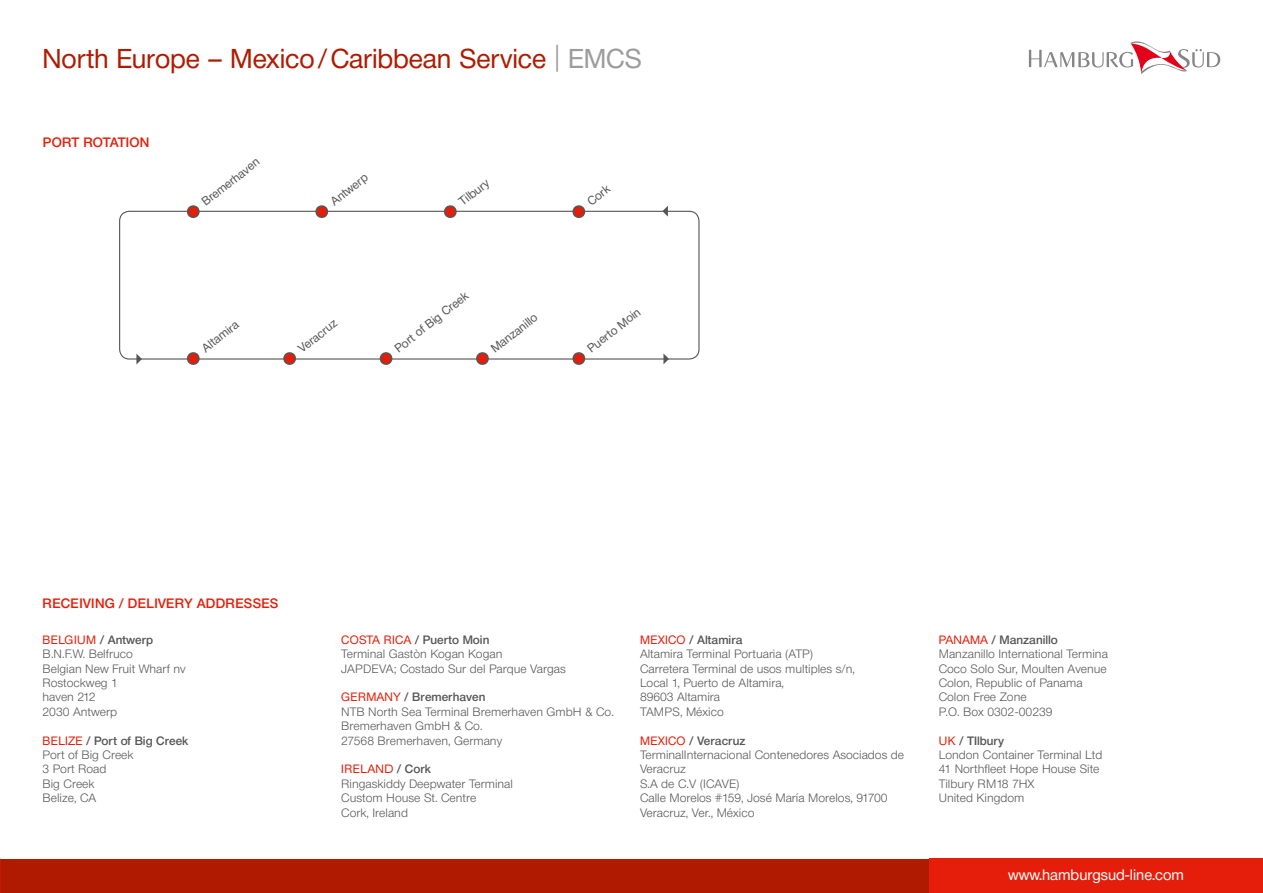
<style>
.page{position:relative;width:1263px;height:893px;background:#fff}
.page>*{position:absolute;margin:0;border:0;box-sizing:border-box;transform-origin:0 0}
.t1{font:27px "Neue Helvetica BQ";color:#b01b00}
.t2{font:15px "Neue Helvetica BQ";color:#fff}
.t3{font:500 13.5px "Neue Helvetica BQ";letter-spacing:.02em;color:#e41e0a}
.t4{font:300 12px/14.4px "Neue Helvetica BQ";color:#565655}
.t5{font:12px "Neue Helvetica BQ";color:#565655}
.s1{color:#9c9c9d}
.s2{font-weight:400;color:#e41e0a}
.s3{font-weight:500}
</style>
<div class="page">
<div style="left:0;top:859px;width:929px;height:34px;background:#b01b00"></div>
<svg style="left:1029px;top:41px;width:191px;height:33px"></svg>
<div style="left:929px;top:859px;width:334px;height:34px;background:#e41e0a"></div>
<div style="left:119px;top:211px;width:580px;height:149px;border:1px solid #565655;border-radius:10px"></div>
<svg style="left:662px;top:206px;width:6px;height:11px"></svg>
<svg style="left:663px;top:353px;width:6px;height:11px"></svg>
<svg style="left:136px;top:354px;width:6px;height:10px"></svg>
<svg style="left:571px;top:205px;width:14px;height:13px"></svg>
<svg style="left:442px;top:205px;width:15px;height:13px"></svg>
<svg style="left:314px;top:205px;width:14px;height:13px"></svg>
<svg style="left:185px;top:205px;width:15px;height:13px"></svg>
<svg style="left:185px;top:352px;width:15px;height:13px"></svg>
<svg style="left:282px;top:352px;width:14px;height:13px"></svg>
<svg style="left:378px;top:352px;width:14px;height:13px"></svg>
<svg style="left:474px;top:352px;width:15px;height:13px"></svg>
<svg style="left:571px;top:352px;width:14px;height:13px"></svg>
<h1 class="t1" style="left:43px;top:42px;width:601px">North Europe – Mexico/Caribbean Service <span class="s1">| EMCS</span></h1>
<p class="t3" style="left:43px;top:133px;width:108px">PORT ROTATION</p>
<p class="t5" style="left:199px;top:197px;width:71px;rotate:-38deg">Bremerhaven</p>
<p class="t5" style="left:327px;top:197px;width:45px;rotate:-38deg">Antwerp</p>
<p class="t5" style="left:456px;top:197px;width:36px;rotate:-38deg">Tilbury</p>
<p class="t5" style="left:584px;top:197px;width:26px;rotate:-38deg">Cork</p>
<p class="t5" style="left:199px;top:344px;width:44px;rotate:-38deg">Altamira</p>
<p class="t5" style="left:295px;top:344px;width:47px;rotate:-38deg">Veracruz</p>
<p class="t5" style="left:391px;top:344px;width:92px;rotate:-38deg">Port of Big Creek</p>
<p class="t5" style="left:488px;top:344px;width:57px;rotate:-38deg">Manzanillo</p>
<p class="t5" style="left:584px;top:344px;width:65px;rotate:-38deg">Puerto Moin</p>
<p class="t3" style="left:43px;top:595px;width:237px">RECEIVING / DELIVERY ADDRESSES</p>
<p class="t4" style="left:43px;top:632px;width:145px"><span class="s2">BELGIUM</span> <span class="s3">/ Antwerp<br></span>B.N.F.W. Belfruco<br>Belgian New Fruit Wharf nv<br>Rostockweg 1<br>haven 212<br>2030 Antwerp</p>
<p class="t4" style="left:43px;top:733px;width:147px"><span class="s2">BELIZE</span> <span class="s3">/ Port of Big Creek<br></span>Port of Big Creek<br>3 Port Road<br>Big Creek<br>Belize, CA</p>
<p class="t4" style="left:341px;top:632px;width:226px"><span class="s2">COSTA RICA</span> <span class="s3">/ Puerto Moin<br></span>Terminal Gastòn Kogan Kogan<br>JAPDEVA; Costado Sur del Parque Vargas</p>
<p class="t4" style="left:341px;top:690px;width:274px"><span class="s2">GERMANY</span> <span class="s3">/ Bremerhaven<br></span>NTB North Sea Terminal Bremerhaven GmbH &amp; Co.<br>Bremerhaven GmbH &amp; Co.<br>27568 Bremerhaven, Germany</p>
<p class="t4" style="left:341px;top:762px;width:173px"><span class="s2">IRELAND</span> <span class="s3">/ Cork<br></span>Ringaskiddy Deepwater Terminal<br>Custom House St. Centre<br>Cork, Ireland</p>
<p class="t4" style="left:640px;top:632px;width:216px"><span class="s2">MEXICO</span> <span class="s3">/ Altamira<br></span>Altamira Terminal Portuaria (ATP)<br>Carretera Terminal de usos multiples s/n,<br>Local 1, Puerto de Altamira,<br>89603 Altamira<br>TAMPS, México</p>
<p class="t4" style="left:640px;top:733px;width:266px"><span class="s2">MEXICO</span> <span class="s3">/ Veracruz<br></span>TerminalInternacional Contenedores Asociados de<br>Veracruz<br>S.A de C.V (ICAVE)<br>Calle Morelos #159, José María Morelos, 91700<br>Veracruz, Ver., México</p>
<p class="t4" style="left:939px;top:632px;width:171px"><span class="s2">PANAMA</span> <span class="s3">/ Manzanillo<br></span>Manzanillo International Termina<br>Coco Solo Sur, Moulten Avenue<br>Colon, Republic of Panama<br>Colon Free Zone<br>P.O. Box 0302-00239</p>
<p class="t4" style="left:939px;top:733px;width:165px"><span class="s2">UK</span> <span class="s3">/ TIlbury<br></span>London Container Terminal Ltd<br>41 Northfleet Hope House Site<br>Tilbury RM18 7HX<br>United Kingdom</p>
<p class="t2" style="left:1008px;top:865px;width:177px">www.hamburgsud-line.com</p>
</div>
